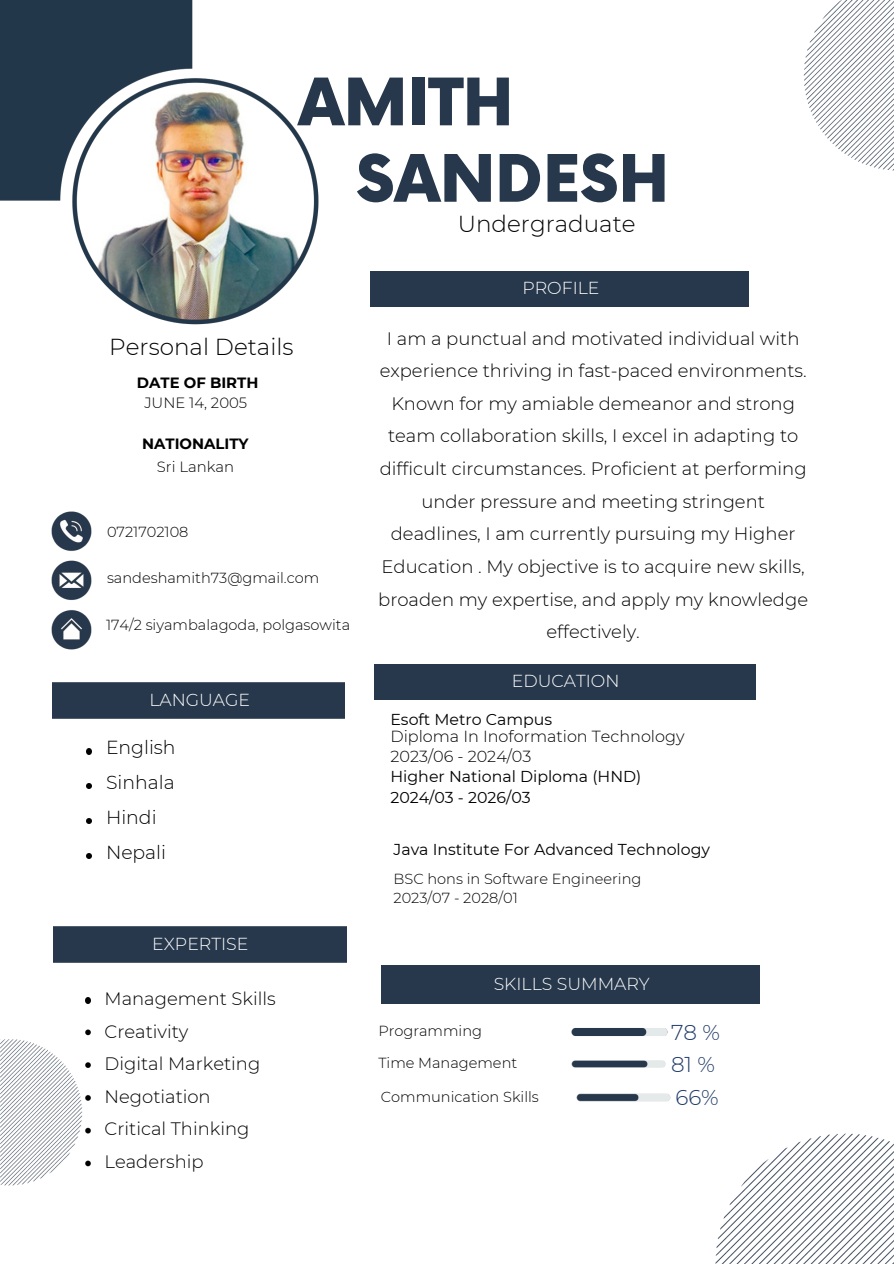
<style>
.page{position:relative;width:894px;height:1264px;background:#fff}
.page>*{position:absolute;margin:0;border:0;box-sizing:border-box;transform-origin:0 0}
.t1{font:900 63.6px "Now";color:#27384c}
.t2{font:300 23.1px "Montserrat";color:#000}
.t3{font:300 21.45px/32.7px "Montserrat";color:#1f3a68}
.t4{font:300 18.9px/34.8px "Montserrat";color:#000}
.t5{font:300 18px/32.7px "Montserrat";color:#000;text-align:center}
.t6{font:300 18px "Montserrat";color:#010101}
.t7{font:300 17.25px "Montserrat";color:#fff}
.t8{font:300 16.05px/20.2px "Montserrat";color:#010101}
.t9{font:15.75px/20.2px "Montserrat";color:#010101}
.t10{font:700 14.85px/20.2px "Montserrat";color:#010101;text-align:center}
.t11{font:300 14.85px "Montserrat";color:#010101}
.t12{font:300 14.55px/31.5px "Montserrat";color:#010101}
.s1{font-weight:300}
</style>
<div class="page">
<img style="left:51px;top:511px;width:41px;height:139px">
<div style="left:369px;top:271px;width:379px;height:36px;background:#27384c"></div>
<div style="left:374px;top:664px;width:381px;height:36px;background:#27384c"></div>
<div style="left:380px;top:965px;width:379px;height:38px;background:#27384c"></div>
<img style="left:803px;top:0;width:90px;height:171px">
<div style="left:52px;top:683px;width:293px;height:36px;background:#27384c"></div>
<div style="left:53px;top:926px;width:293px;height:36px;background:#27384c"></div>
<img style="left:0;top:0;width:319px;height:325px">
<svg style="left:85px;top:997px;width:6px;height:6px"></svg>
<img style="left:0;top:1029px;width:91px;height:157px">
<svg style="left:86px;top:748px;width:6px;height:6px"></svg>
<svg style="left:86px;top:783px;width:6px;height:6px"></svg>
<svg style="left:86px;top:818px;width:6px;height:5px"></svg>
<svg style="left:86px;top:853px;width:6px;height:5px"></svg>
<img style="left:571px;top:1060px;width:95px;height:8px">
<img style="left:571px;top:1028px;width:97px;height:8px">
<img style="left:576px;top:1093px;width:95px;height:9px">
<img style="left:715px;top:1133px;width:178px;height:130px">
<p class="t1" style="left:298px;top:68px;width:216px">AMITH</p>
<h3 class="t1" style="left:356px;top:144px;width:314px">SANDESH</h3>
<p class="t2" style="left:457px;top:210px;width:179px">Undergraduate</p>
<h4 class="t2" style="left:109px;top:333px;width:186px">Personal Details</h4>
<h4 class="t10" style="left:137px;top:372px;width:123px">DATE OF BIRTH<br><span class="s1">JUNE 14, 2005</span></h4>
<h3 class="t10" style="left:142px;top:434px;width:108px">NATIONALITY</h3>
<p class="t11" style="left:157px;top:457px;width:79px">Sri Lankan</p>
<h4 class="t12" style="left:107px;top:516px;width:83px">0721702108</h4>
<h4 class="t12" style="left:107px;top:562px;width:214px">sandeshamith73@gmail.com</h4>
<h4 class="t12" style="left:106px;top:608px;width:245px">174/2 siyambalagoda, polgasowita</h4>
<p class="t7" style="left:149px;top:689px;width:102px">LANGUAGE</p>
<p class="t4" style="left:106px;top:730px;width:71px">English<br>Sinhala<br>Hindi<br>Nepali</p>
<p class="t7" style="left:152px;top:932px;width:98px">EXPERTISE</p>
<p class="t6" style="left:104px;top:987px;width:173px">Management Skills</p>
<p class="t6" style="left:104px;top:1020px;width:85px">Creativity</p>
<p class="t6" style="left:104px;top:1052px;width:157px">Digital Marketing</p>
<p class="t6" style="left:104px;top:1085px;width:108px">Negotiation</p>
<p class="t6" style="left:104px;top:1117px;width:146px">Critical Thinking</p>
<p class="t6" style="left:104px;top:1150px;width:101px">Leadership</p>
<p class="t7" style="left:522px;top:278px;width:79px">PROFILE</p>
<p class="t5" style="left:378px;top:322px;width:431px">I am a punctual and motivated individual with experience thriving in fast-paced environments.<br>Known for my amiable demeanor and strong team collaboration skills, I excel in adapting to difficult circumstances. Proficient at performing under pressure and meeting stringent deadlines, I am currently pursuing my Higher Education . My objective is to acquire new skills, broaden my expertise, and apply my knowledge effectively.</p>
<h4 class="t7" style="left:511px;top:670px;width:109px">EDUCATION</h4>
<h2 class="t9" style="left:390px;top:709px;width:163px">Esoft Metro Campus</h2>
<p class="t8" style="left:390px;top:726px;width:295px">Diploma In Inoformation Technology<br>2023/06 - 2024/03</p>
<p class="t9" style="left:390px;top:766px;width:252px">Higher National Diploma (HND)<br>2024/03 - 2026/03</p>
<p class="t9" style="left:393px;top:839px;width:318px">Java Institute For Advanced Technology</p>
<h2 class="t12" style="left:393px;top:869px;width:249px;line-height:19.2px">BSC hons in Software Engineering<br>2023/07 - 2028/01</h2>
<h3 class="t7" style="left:493px;top:972px;width:157px">SKILLS SUMMARY</h3>
<h4 class="t12" style="left:378px;top:1015px;width:140px">Programming<br>Time Management</h4>
<p class="t12" style="left:380px;top:1080px;width:160px">Communication Skills</p>
<h3 class="t3" style="left:670px;top:1015px;width:50px">78 %<br>81 %</h3>
<p class="t3" style="left:675px;top:1081px;width:45px">66%</p>
</div>
